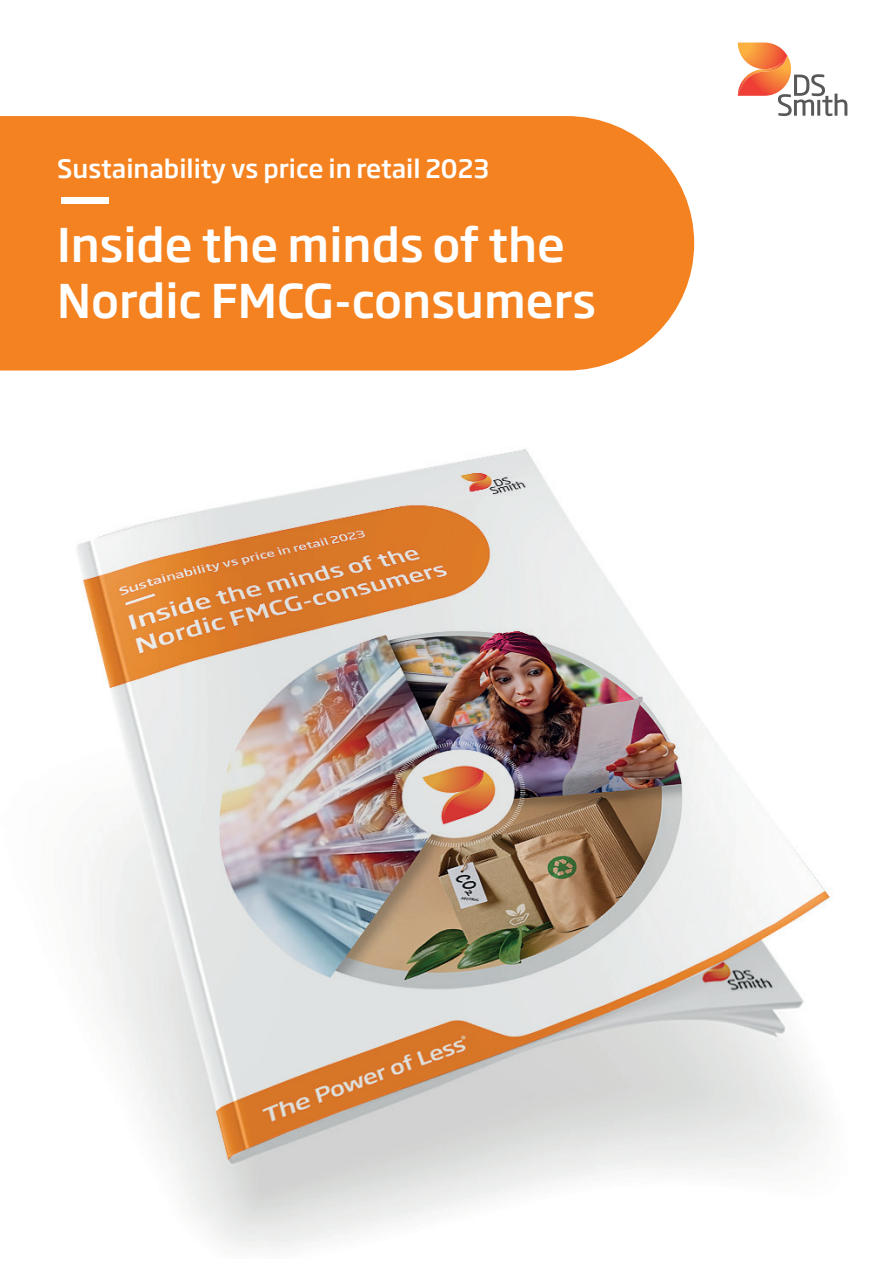
<style>
.page{position:relative;width:893px;height:1263px;background:#fff}
.page>*{position:absolute;margin:0;border:0;box-sizing:border-box;transform-origin:0 0}
.t1{font:500 60.3px "Soho Gothic Pro";color:#fff}
.t2{font:500 45.9px/55.9px "Soho Gothic Pro";color:#fff}
.t3{font:500 25.05px "Soho Gothic Pro";color:#fff}
</style>
<div class="page">
<svg style="left:738px;top:43px;width:109px;height:73px"></svg>
<div style="left:0;top:116px;width:694px;height:255px;background:#f58220"></div>
<img style="left:76px;top:449px;width:756px;height:801px">
<p class="t3" style="left:57px;top:149px;width:433px">Sustainability vs price in retail 2023</p>
<h1 class="t1" style="left:57px;top:148px;width:55px">––––––</h1>
<p class="t2" style="left:57px;top:214px;width:540px">Inside the minds of the<br>Nordic FMCG-consumers</p>
</div>
